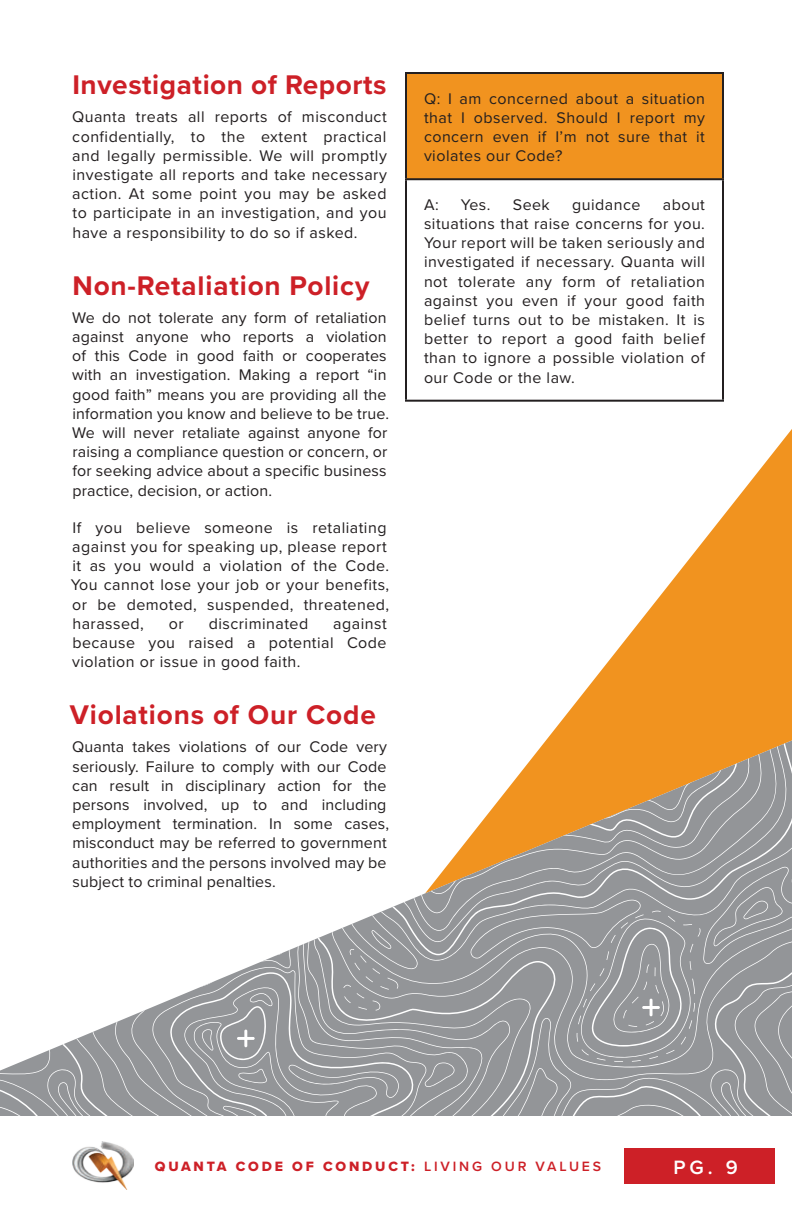
<style>
.page{position:relative;width:792px;height:1224px;background:#fff}
.page>*{position:absolute;margin:0;border:0;box-sizing:border-box;transform-origin:0 0}
.t1{font:700 28px "Proxima Nova";letter-spacing:.03em;color:#cd2027}
.t2{font:600 20px "Proxima Nova";color:#fff}
.t3{font:16px/19.2px "Proxima Nova";letter-spacing:.01em;color:#231f20;text-align:justify}
.t4{font:16px/19.2px "Proxima Nova";letter-spacing:.03em;color:#231f20}
.t5{font:14px "Proxima Nova Extrabld";letter-spacing:.2em;color:#cd2027}
.s1{font-family:"Proxima Nova";font-weight:600}
</style>
<div class="page">
<div style="left:624px;top:1148px;width:168px;height:35px;background:#cd2027"></div>
<img style="left:72px;top:1142px;width:61px;height:48px">
<div style="left:775px;top:1127px;width:17px;height:78px;background:#fff"></div>
<svg style="left:546px;top:429px;width:246px;height:311px"></svg>
<div style="left:406px;top:73px;width:317px;height:106px;background:#f1931f"></div>
<hr style="left:405px;top:72px;width:319px;height:2px;background:#231f20">
<hr style="left:405px;top:74px;width:2px;height:104px;background:#231f20">
<hr style="left:722px;top:74px;width:2px;height:104px;background:#231f20">
<hr style="left:405px;top:178px;width:319px;height:2px;background:#231f20">
<hr style="left:405px;top:180px;width:2px;height:220px;background:#231f20">
<hr style="left:722px;top:180px;width:2px;height:220px;background:#231f20">
<hr style="left:405px;top:400px;width:319px;height:2px;background:#231f20">
<svg style="left:478px;top:807px;width:15px;height:309px;background:#ab9d8c"></svg>
<svg style="left:493px;top:740px;width:299px;height:376px;background:#a99c8d"></svg>
<svg style="left:398px;top:826px;width:80px;height:290px;fill:#939598"></svg>
<svg style="left:0;top:904px;width:398px;height:212px;fill:#96989b"></svg>
<h1 class="t1" style="left:72px;top:64px;width:316px">Investigation of Reports</h1>
<p class="t3" style="left:72px;top:107px;width:316px">Quanta treats all reports of misconduct confidentially, to the extent practical and legally permissible. We will promptly investigate all reports and take necessary action. At some point you may be asked to participate in an investigation, and you have a responsibility to do so if asked.</p>
<h1 class="t1" style="left:72px;top:264px;width:298px">Non-Retaliation Policy</h1>
<p class="t3" style="left:72px;top:307px;width:319px;text-align:left">We do not tolerate any form of retaliation against anyone who reports a violation of this Code in good faith or cooperates with an investigation. Making a report “in good faith” means you are providing all the information you know and believe to be true.<br>We will never retaliate against anyone for raising a compliance question or concern, or for seeking advice about a specific business practice, decision, or action.</p>
<p class="t4" style="left:71px;top:517px;width:320px">If you believe someone is retaliating against you for speaking up, please report it as you would a violation of the Code.<br>You cannot lose your job or your benefits, or be demoted, suspended, threatened, harassed,</p>
<p class="t3" style="left:169px;top:613px;width:16px">or</p>
<p class="t4" style="left:209px;top:613px;width:101px">discriminated</p>
<p class="t3" style="left:72px;top:613px;width:316px;text-indent:261px">against because you raised a potential Code violation or issue in good faith.</p>
<h1 class="t1" style="left:70px;top:694px;width:308px">Violations of Our Code</h1>
<p class="t3" style="left:72px;top:737px;width:319px;text-align:left">Quanta takes violations of our Code very seriously. Failure to comply with our Code can result in disciplinary action for the persons involved, up to and including employment termination. In some cases, misconduct may be referred to government authorities and the persons involved may be subject to criminal penalties.</p>
<p class="t3" style="left:424px;top:88px;width:283px">Q: I am concerned about a situation that I observed. Should I report my concern even if I’m not sure that it violates our Code?</p>
<p class="t3" style="left:424px;top:194px;width:16px">A:</p>
<p class="t3" style="left:461px;top:194px;width:31px">Yes.</p>
<p class="t3" style="left:513px;top:194px;width:39px">Seek</p>
<p class="t4" style="left:572px;top:194px;width:70px">guidance</p>
<p class="t3" style="left:424px;top:194px;width:283px;text-indent:239px">about situations that raise concerns for you.<br>Your report will be taken seriously and investigated if necessary. Quanta will not tolerate any form of retaliation against you even if your good faith belief turns out to be mistaken. It is better to report a good faith belief than to ignore a possible violation of our Code or the law.</p>
<p class="t5" style="left:155px;top:1156px;width:448px">QUANTA CODE OF CONDUCT: <span class="s1">LIVING OUR VALUES</span></p>
<p class="t2" style="left:673px;top:1152px;width:66px">PG. 9</p>
</div>
